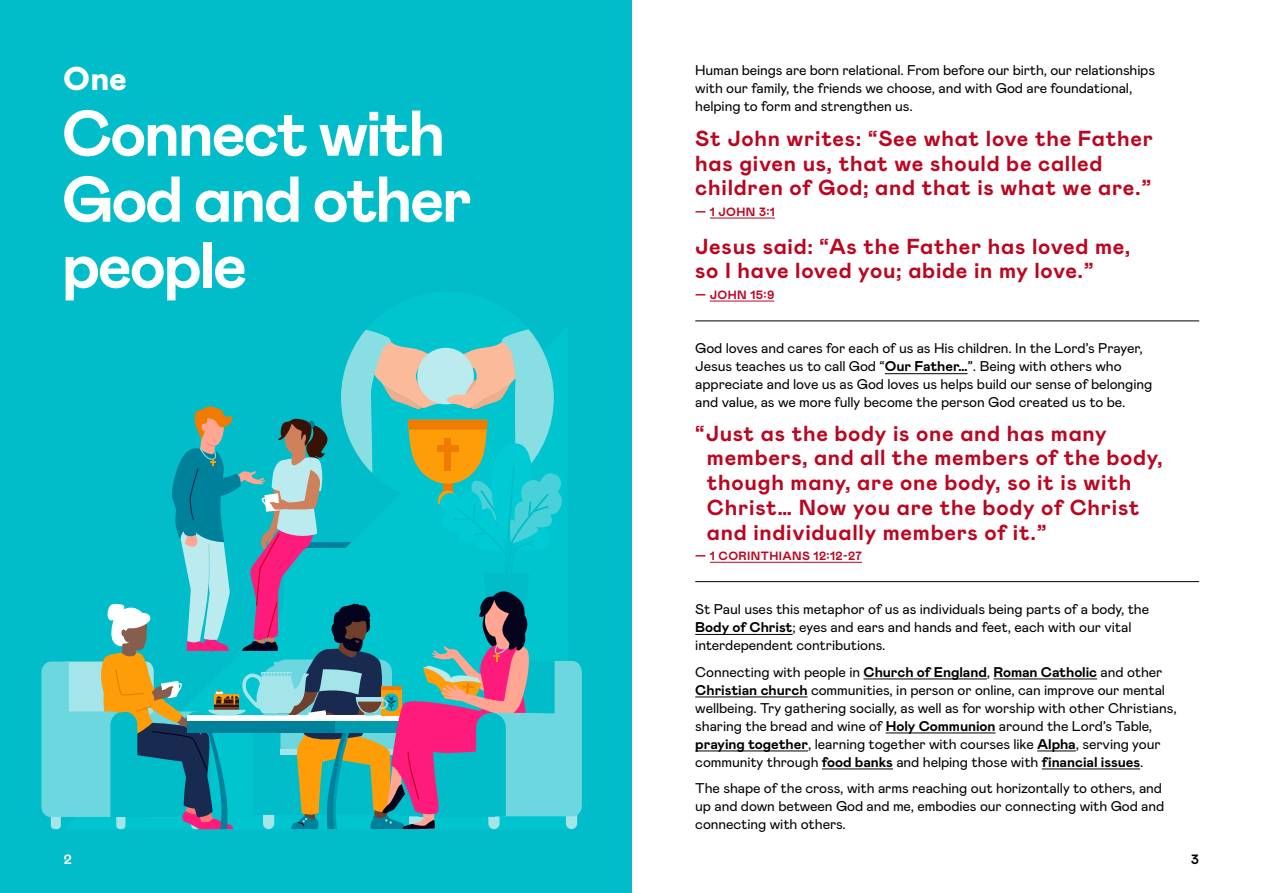
<style>
.page{position:relative;width:1263px;height:893px;background:#fff}
.page>*{position:absolute;margin:0;border:0;box-sizing:border-box;transform-origin:0 0}
.t1{font:700 64.5px/66px "Mabry Pro";letter-spacing:-.04em;color:#fff}
.t2{font:900 33px "Mabry Pro";color:#fff}
.t3{font:700 21.75px/24.8px "Mabry Pro";letter-spacing:.035em;color:#bc051f}
.t4{font:14.1px/18px "Mabry Pro";letter-spacing:-.005em;color:#000}
.t5{font:700 13.5px "Mabry Pro";color:#fff}
.t6{font:700 13.5px "Mabry Pro";color:#000}
.t7{font:700 12px "Mabry Pro";letter-spacing:.035em;color:#bc051f}
.s1{font-weight:700}
</style>
<div class="page">
<div style="left:0;top:0;width:631px;height:893px;background:#00bdc9"></div>
<svg style="left:41px;top:329px;width:541px;height:501px"></svg>
<hr style="left:710px;top:218px;width:65px;height:1px;background:#bc051f">
<hr style="left:710px;top:301px;width:64px;height:1px;background:#bc051f">
<hr style="left:710px;top:562px;width:152px;height:1px;background:#bc051f">
<hr style="left:885px;top:373px;width:82px;height:1px;background:#000">
<hr style="left:695px;top:634px;width:97px;height:1px;background:#000">
<hr style="left:863px;top:678px;width:124px;height:1px;background:#000">
<hr style="left:993px;top:678px;width:104px;height:1px;background:#000">
<hr style="left:695px;top:696px;width:112px;height:1px;background:#000">
<hr style="left:886px;top:732px;width:109px;height:1px;background:#000">
<hr style="left:695px;top:750px;width:113px;height:1px;background:#000">
<hr style="left:1037px;top:750px;width:39px;height:1px;background:#000">
<hr style="left:822px;top:768px;width:71px;height:1px;background:#000">
<hr style="left:1042px;top:768px;width:98px;height:1px;background:#000">
<hr style="left:695px;top:320px;width:504px;height:1px;background:#000">
<hr style="left:695px;top:581px;width:504px;height:1px;background:#000">
<h2 class="t2" style="left:64px;top:55px;width:65px">One</h2>
<h1 class="t1" style="left:62px;top:98px;width:412px">Connect with<br>God and other people</h1>
<p class="t4" style="left:695px;top:60px;width:461px">Human beings are born relational. From before our birth, our relationships with our family, the friends we choose, and with God are foundational, helping to form and strengthen us.</p>
<h3 class="t3" style="left:695px;top:125px;width:459px">St John writes: “See what love the Father has given us, that we should be called children of God; and that is what we are.”</h3>
<p class="t7" style="left:695px;top:203px;width:81px">— 1 JOHN 3:1</p>
<h3 class="t3" style="left:695px;top:233px;width:437px">Jesus said: “As the Father has loved me, so I have loved you; abide in my love.”</h3>
<p class="t7" style="left:695px;top:286px;width:80px">— JOHN 15:9</p>
<p class="t4" style="left:695px;top:339px;width:458px">God loves and cares for each of us as His children. In the Lord’s Prayer, Jesus teaches us to call God “<span class="s1">Our Father…</span>”. Being with others who appreciate and love us as God loves us helps build our sense of belonging and value, as we more fully become the person God created us to be.</p>
<h3 class="t3" style="left:707px;top:420px;width:457px;text-indent:-12px">“Just as the body is one and has many members, and all the members of the body, though many, are one body, so it is with Christ… Now you are the body of Christ and individually members of it.”</h3>
<p class="t7" style="left:695px;top:548px;width:168px">— 1 CORINTHIANS 12:12-27</p>
<p class="t4" style="left:695px;top:600px;width:455px">St Paul uses this metaphor of us as individuals being parts of a body, the<br><span class="s1">Body of Christ</span>; eyes and ears and hands and feet, each with our vital interdependent contributions.</p>
<p class="t4" style="left:695px;top:662px;width:483px">Connecting with people in <span class="s1">Church of England</span>, <span class="s1">Roman Catholic</span> and other <span class="s1">Christian church</span> communities, in person or online, can improve our mental wellbeing. Try gathering socially, as well as for worship with other Christians, sharing the bread and wine of <span class="s1">Holy Communion</span> around the Lord’s Table, <span class="s1">praying together</span>, learning together with courses like <span class="s1">Alpha</span>, serving your community through <span class="s1">food banks</span> and helping those with <span class="s1">financial issues</span>.</p>
<p class="t4" style="left:695px;top:779px;width:471px">The shape of the cross, with arms reaching out horizontally to others, and up and down between God and me, embodies our connecting with God and connecting with others.</p>
<p class="t5" style="left:64px;top:850px;width:10px">2</p>
<p class="t6" style="left:1191px;top:850px;width:9px">3</p>
</div>
